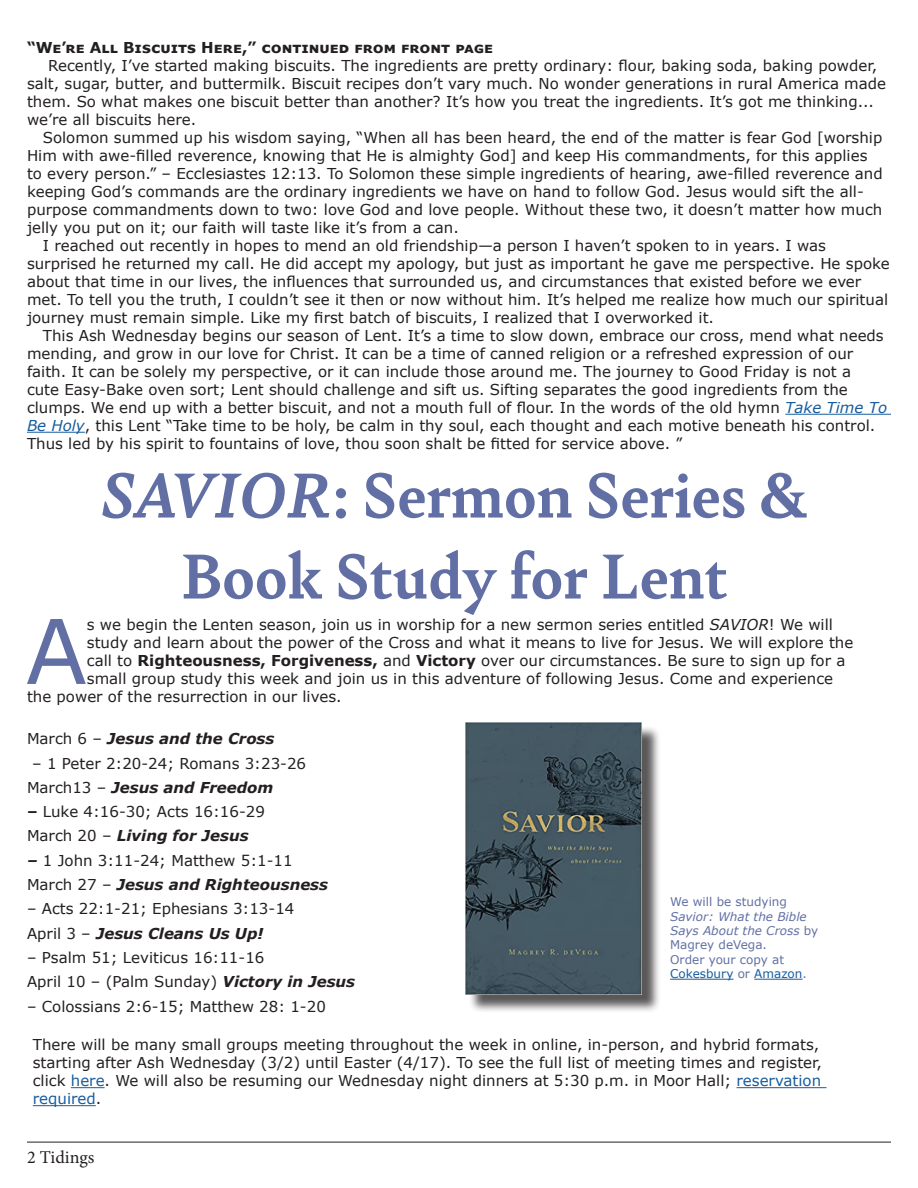
<style>
.page{position:relative;width:918px;height:1188px;background:#fff}
.page>*{position:absolute;margin:0;border:0;box-sizing:border-box;transform-origin:0 0}
.Drop_Cap{font:89.25px "Verdana";color:#616fa4}
.Article_Heading{font:700 67.5px/81px "Bely";color:#616fa4;text-align:center}
.t1{font:18px "Minion Pro";color:#231f20}
.Normal__Web{font:15px/18px "Verdana";color:#231f20}
.Drop_Cap-2{font:15px "Verdana";color:#231f20}
.t2{font:italic 700 15px "Verdana";color:#231f20}
.Small_Heading{font:700 15px "Verdana";color:#231f20}
.Captions{font:italic 12px/14.4px "Verdana";color:#616fa4}
.Captions-2{font:12px/14.4px "Verdana";color:#616fa4}
.s1{font-style:italic;color:#175d9e}
.s2{font-style:italic}
.s3{font-weight:700}
.s4{font-weight:400;font-style:normal}
.s5{font-weight:700;font-style:italic}
.s6{color:#175d9e}
.s7{font-style:normal}
</style>
<div class="page">
<hr style="left:27px;top:1142px;width:864px;height:1px;background:#231f20">
<hr style="left:785px;top:414px;width:106px;height:1px;background:#175d9e">
<hr style="left:27px;top:432px;width:58px;height:1px;background:#175d9e">
<hr style="left:71px;top:1087px;width:34px;height:1px;background:#175d9e">
<hr style="left:737px;top:1087px;width:90px;height:1px;background:#175d9e">
<hr style="left:33px;top:1105px;width:63px;height:1px;background:#175d9e">
<div style="left:468px;top:725px;width:193px;height:288px;background:#231f20;opacity:.75"></div>
<img style="left:466px;top:723px;width:176px;height:271px">
<hr style="left:670px;top:979px;width:63px;height:1px;background:#175d9e">
<hr style="left:754px;top:979px;width:49px;height:1px;background:#175d9e">
<p class="Small_Heading" style="left:27px;top:37px;width:468px">“We’re All Biscuits Here,” continued from front page</p>
<p class="Normal__Web" style="left:27px;top:56px;width:861px;text-indent:21px">Recently, I’ve started making biscuits. The ingredients are pretty ordinary: flour, baking soda, baking powder, salt, sugar, butter, and buttermilk. Biscuit recipes don’t vary much. No wonder generations in rural America made them. So what makes one biscuit better than another? It’s how you treat the ingredients. It’s got me thinking... we’re all biscuits here.</p>
<p class="Normal__Web" style="left:27px;top:128px;width:857px;text-indent:16px">Solomon summed up his wisdom saying, “When all has been heard, the end of the matter is fear God [worship Him with awe-filled reverence, knowing that He is almighty God] and keep His commandments, for this applies to every person.” – Ecclesiastes 12:13. To Solomon these simple ingredients of hearing, awe-filled reverence and keeping God’s commands are the ordinary ingredients we have on hand to follow God. Jesus would sift the all&shy;purpose commandments down to two: love God and love people. Without these two, it doesn’t matter how much jelly you put on it; our faith will taste like it’s from a can.</p>
<p class="Normal__Web" style="left:27px;top:236px;width:864px;text-indent:16px">I reached out recently in hopes to mend an old friendship—a person I haven’t spoken to in years. I was surprised he returned my call. He did accept my apology, but just as important he gave me perspective. He spoke about that time in our lives, the influences that surrounded us, and circumstances that existed before we ever met. To tell you the truth, I couldn’t see it then or now without him. It’s helped me realize how much our spiritual journey must remain simple. Like my first batch of biscuits, I realized that I overworked it.</p>
<p class="Normal__Web" style="left:27px;top:326px;width:862px;text-indent:16px">This Ash Wednesday begins our season of Lent. It’s a time to slow down, embrace our cross, mend what needs mending, and grow in our love for Christ. It can be a time of canned religion or a refreshed expression of our faith. It can be solely my perspective, or it can include those around me. The journey to Good Friday is not a<br>cute Easy-Bake oven sort; Lent should challenge and sift us. Sifting separates the good ingredients from the clumps. We end up with a better biscuit, and not a mouth full of flour. In the words of the old hymn <span class="s1">Take Time To Be Holy</span>, this Lent “Take time to be holy, be calm in thy soul, each thought and each motive beneath his control.<br>Thus led by his spirit to fountains of love, thou soon shalt be fitted for service above. ”</p>
<p class="Article_Heading" style="left:101px;top:451px;width:709px"><span class="s2">SAVIOR</span>: Sermon Series &amp;<br>Book Study for Lent</p>
<p class="Drop_Cap" style="left:26px;top:590px;width:63px">A</p>
<p class="Drop_Cap-2" style="left:87px;top:614px;width:748px">s we begin the Lenten season, join us in worship for a new sermon series entitled <span class="s2">SAVIOR</span>! We will</p>
<p class="Drop_Cap-2" style="left:87px;top:632px;width:768px">study and learn about the power of the Cross and what it means to live for Jesus. We will explore the</p>
<p class="Drop_Cap-2" style="left:87px;top:650px;width:760px">call to <span class="s3">Righteousness, Forgiveness,</span> and <span class="s3">Victory</span> over our circumstances. Be sure to sign up for a</p>
<p class="Drop_Cap-2" style="left:87px;top:668px;width:748px">small group study this week and join us in this adventure of following Jesus. Come and experience</p>
<p class="Drop_Cap-2" style="left:27px;top:686px;width:316px">the power of the resurrection in our lives.</p>
<p class="t2" style="left:27px;top:728px;width:249px"><span class="s4">March 6 –</span> Jesus and the Cross</p>
<p class="Normal__Web" style="left:32px;top:754px;width:275px">– 1 Peter 2:20-24; Romans 3:23-26</p>
<p class="t2" style="left:27px;top:777px;width:248px"><span class="s4">March13 –</span> Jesus and Freedom</p>
<p class="Normal__Web" style="left:27px;top:803px;width:239px"><span class="s3">–</span> Luke 4:16-30; Acts 16:16-29</p>
<p class="t2" style="left:27px;top:825px;width:223px"><span class="s4">March 20 –</span> Living for Jesus</p>
<p class="Normal__Web" style="left:27px;top:851px;width:267px"><span class="s5">–</span> 1 John 3:11-24; Matthew 5:1-11</p>
<p class="t2" style="left:27px;top:874px;width:303px"><span class="s4">March 27 –</span> Jesus and Righteousness</p>
<p class="Normal__Web" style="left:27px;top:900px;width:269px">– Acts 22:1-21; Ephesians 3:13-14</p>
<p class="t2" style="left:27px;top:923px;width:238px"><span class="s4">April 3 –</span> Jesus Cleans Us Up!</p>
<p class="Normal__Web" style="left:27px;top:948px;width:239px">– Psalm 51; Leviticus 16:11-16</p>
<p class="Normal__Web" style="left:27px;top:973px;width:330px">April 10 – (Palm Sunday) <span class="s5">Victory in Jesus</span></p>
<p class="Normal__Web" style="left:27px;top:997px;width:300px">– Colossians 2:6-15; Matthew 28: 1-20</p>
<p class="Normal__Web" style="left:33px;top:1036px;width:790px">There will be many small groups meeting throughout the week in online, in-person, and hybrid formats, starting after Ash Wednesday (3/2) until Easter (4/17). To see the full list of meeting times and register, click <span class="s6">here</span>. We will also be resuming our Wednesday night dinners at 5:30 p.m. in Moor Hall; <span class="s6">reservation required</span>.</p>
<p class="Captions" style="left:670px;top:894px;width:150px"><span class="s7">We will be studying<br></span>Savior: What the Bible<br>Says About the Cross <span class="s7">by<br>Magrey deVega.</span></p>
<p class="Captions-2" style="left:670px;top:952px;width:138px">Order your copy at<br><span class="s6">Cokesbury</span> or <span class="s6">Amazon</span>.</p>
<p class="t1" style="left:27px;top:1145px;width:69px">2 Tidings</p>
</div>
